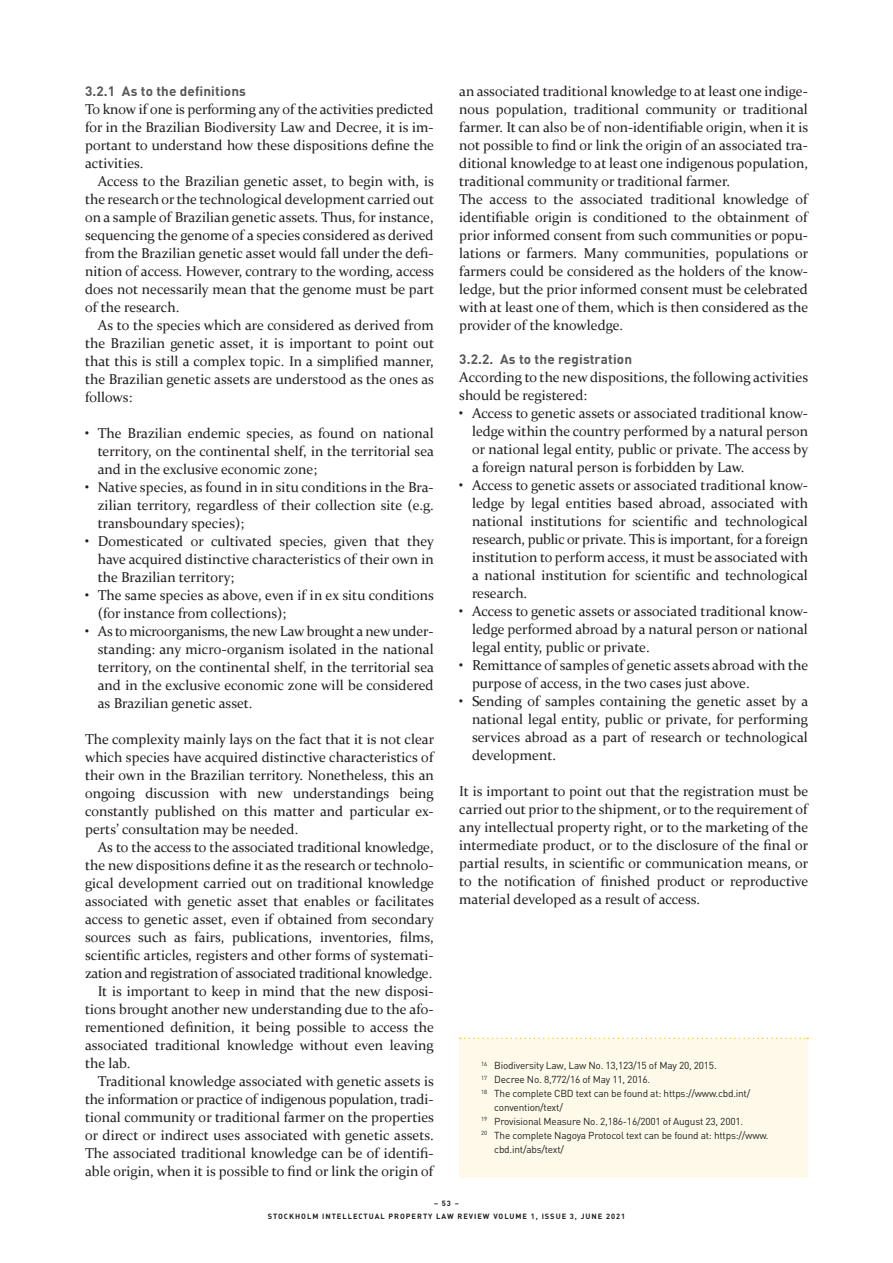
<style>
.page{position:relative;width:893px;height:1263px;background:#fff}
.page>*{position:absolute;margin:0;border:0;box-sizing:border-box;transform-origin:0 0}
.t1{font:14.25px/18px "Constantia";color:#231f20;text-align:justify}
.t2{font:14.25px "Constantia";letter-spacing:-.02em;color:#231f20}
.t3{font:700 13.5px "DIN";letter-spacing:.01em;color:#57585a}
.t4{font:10.05px "DIN";letter-spacing:-.02em;color:#231f20}
.t5{font:700 7.5px/13.5px "DIN";letter-spacing:.13em;color:#231f20;text-align:center}
</style>
<div class="page">
<div style="left:459px;top:1039px;width:349px;height:139px;background:#fef9e9"></div>
<svg style="left:460px;top:1037px;width:348px;height:2px"></svg>
<p class="t3" style="left:85px;top:83px;width:162px">3.2.1 As to the definitions</p>
<p class="t1" style="left:85px;top:100px;width:351px">To know if one is performing any of the activities predicted for in the Brazilian Biodiversity Law and Decree, it is im&shy;portant to understand how these dispositions define the activities.</p>
<p class="t1" style="left:85px;top:172px;width:351px;text-indent:13px">Access to the Brazilian genetic asset, to begin with, is the research or the technological development carried out on a sample of Brazilian genetic assets. Thus, for instance, sequencing the genome of a species considered as derived from the Brazilian genetic asset would fall under the defi&shy;nition of access. However, contrary to the wording, access does not necessarily mean that the genome must be part of the research.</p>
<p class="t1" style="left:85px;top:316px;width:351px;text-indent:13px">As to the species which are considered as derived from the Brazilian genetic asset, it is important to point out that this is still a complex topic. In a simplified manner, the Brazilian genetic assets are understood as the ones as follows:</p>
<p class="t1" style="left:98px;top:424px;width:338px;text-indent:-13px">• The Brazilian endemic species, as found on national territory, on the continental shelf, in the territorial sea and in the exclusive economic zone;</p>
<p class="t1" style="left:98px;top:478px;width:337px;text-indent:-13px">• Native species, as found in in situ conditions in the Bra&shy;zilian territory, regardless of their collection site (e.g. transboundary species);</p>
<p class="t1" style="left:98px;top:532px;width:338px;text-indent:-13px">• Domesticated or cultivated species, given that they have acquired distinctive characteristics of their own in the Brazilian territory;</p>
<p class="t1" style="left:98px;top:586px;width:338px;text-indent:-13px">• The same species as above, even if in ex situ conditions (for instance from collections);</p>
<p class="t1" style="left:98px;top:622px;width:338px;text-indent:-13px">• As to microorganisms, the new Law brought a new under&shy;standing: any micro-organism isolated in the national territory, on the continental shelf, in the territorial sea and in the exclusive economic zone will be considered as Brazilian genetic asset.</p>
<p class="t1" style="left:85px;top:730px;width:351px">The complexity mainly lays on the fact that it is not clear which species have acquired distinctive characteristics of their own in the Brazilian territory. Nonetheless, this an ongoing discussion with new understandings being constantly published on this matter and particular ex&shy;perts’ consultation may be needed.</p>
<p class="t1" style="left:98px;top:838px;width:337px">As to the access to the associated traditional knowledge,</p>
<p class="t1" style="left:85px;top:856px;width:350px">the new dispositions define it as the research or technolo-</p>
<p class="t1" style="left:85px;top:874px;width:351px">gical development carried out on traditional knowledge</p>
<p class="t1" style="left:85px;top:892px;width:350px">associated with genetic asset that enables or facilitates</p>
<p class="t1" style="left:85px;top:910px;width:350px">access to genetic asset, even if obtained from secondary</p>
<p class="t1" style="left:85px;top:928px;width:350px">sources such as fairs, publications, inventories, films,</p>
<p class="t1" style="left:85px;top:946px;width:350px">scientific articles, registers and other forms of systemati-</p>
<p class="t2" style="left:85px;top:964px;width:349px">zation and registration of associated traditional knowledge.</p>
<p class="t1" style="left:98px;top:982px;width:337px">It is important to keep in mind that the new disposi-</p>
<p class="t1" style="left:85px;top:1000px;width:350px">tions brought another new understanding due to the afo-</p>
<p class="t1" style="left:85px;top:1018px;width:351px">rementioned definition, it being possible to access the</p>
<p class="t1" style="left:85px;top:1036px;width:350px">associated traditional knowledge without even leaving</p>
<p class="t1" style="left:85px;top:1054px;width:47px">the lab.</p>
<p class="t1" style="left:98px;top:1072px;width:338px">Traditional knowledge associated with genetic assets is</p>
<p class="t2" style="left:85px;top:1090px;width:350px">the information or practice of indigenous population, tradi-</p>
<p class="t1" style="left:85px;top:1108px;width:350px">tional community or traditional farmer on the properties</p>
<p class="t1" style="left:85px;top:1126px;width:350px">or direct or indirect uses associated with genetic assets.</p>
<p class="t1" style="left:85px;top:1144px;width:350px">The associated traditional knowledge can be of identifi-</p>
<p class="t1" style="left:85px;top:1162px;width:350px">able origin, when it is possible to find or link the origin of</p>
<p class="t1" style="left:459px;top:81px;width:351px;text-align:left">an associated traditional knowledge to at least one indige&shy;nous population, traditional community or traditional farmer. It can also be of non-identifiable origin, when it is not possible to find or link the origin of an associated tra&shy;ditional knowledge to at least one indigenous population, traditional community or traditional farmer.<br>The access to the associated traditional knowledge of identifiable origin is conditioned to the obtainment of prior informed consent from such communities or popu&shy;lations or farmers. Many communities, populations or farmers could be considered as the holders of the know&shy;ledge, but the prior informed consent must be celebrated with at least one of them, which is then considered as the provider of the knowledge.</p>
<p class="t3" style="left:459px;top:351px;width:174px">3.2.2. As to the registration</p>
<p class="t1" style="left:459px;top:368px;width:350px">According to the new dispositions, the following activities should be registered:</p>
<p class="t1" style="left:472px;top:404px;width:338px;text-indent:-13px">• Access to genetic assets or associated traditional know&shy;ledge within the country performed by a natural person or national legal entity, public or private. The access by a foreign natural person is forbidden by Law.</p>
<p class="t1" style="left:472px;top:476px;width:338px;text-indent:-13px">• Access to genetic assets or associated traditional know&shy;ledge by legal entities based abroad, associated with national institutions for scientific and technological research, public or private. This is important, for a foreign institution to perform access, it must be associated with a national institution for scientific and technological research.</p>
<p class="t1" style="left:472px;top:602px;width:337px;text-indent:-13px">• Access to genetic assets or associated traditional know&shy;ledge performed abroad by a natural person or national legal entity, public or private.</p>
<p class="t1" style="left:472px;top:656px;width:338px;text-indent:-13px">• Remittance of samples of genetic assets abroad with the purpose of access, in the two cases just above.</p>
<p class="t1" style="left:472px;top:692px;width:338px;text-indent:-13px">• Sending of samples containing the genetic asset by a national legal entity, public or private, for performing services abroad as a part of research or technological development.</p>
<p class="t1" style="left:459px;top:782px;width:351px">It is important to point out that the registration must be carried out prior to the shipment, or to the requirement of any intellectual property right, or to the marketing of the intermediate product, or to the disclosure of the final or partial results, in scientific or communication means, or to the notification of finished product or reproductive material developed as a result of access.</p>
<p class="t4" style="left:481px;top:1059px;width:237px"><sup>16</sup> Biodiversity Law, Law No. 13,123/15 of May 20, 2015.</p>
<p class="t4" style="left:481px;top:1073px;width:171px"><sup>17</sup> Decree No. 8,772/16 of May 11, 2016.</p>
<p class="t4" style="left:481px;top:1087px;width:271px"><sup>18</sup> The complete CBD text can be found at: https://www.cbd.int/</p>
<p class="t4" style="left:494px;top:1101px;width:70px">convention/text/</p>
<p class="t4" style="left:481px;top:1115px;width:264px"><sup>19</sup> Provisional Measure No. 2,186-16/2001 of August 23, 2001.</p>
<p class="t4" style="left:481px;top:1129px;width:289px"><sup>20</sup> The complete Nagoya Protocol text can be found at: https://www.</p>
<p class="t4" style="left:494px;top:1143px;width:71px">cbd.int/abs/text/</p>
<p class="t5" style="left:268px;top:1196px;width:359px">– 53 –<br>STOCKHOLM INTELLECTUAL PROPERTY LAW REVIEW VOLUME 1, ISSUE 3, JUNE 2021</p>
</div>
